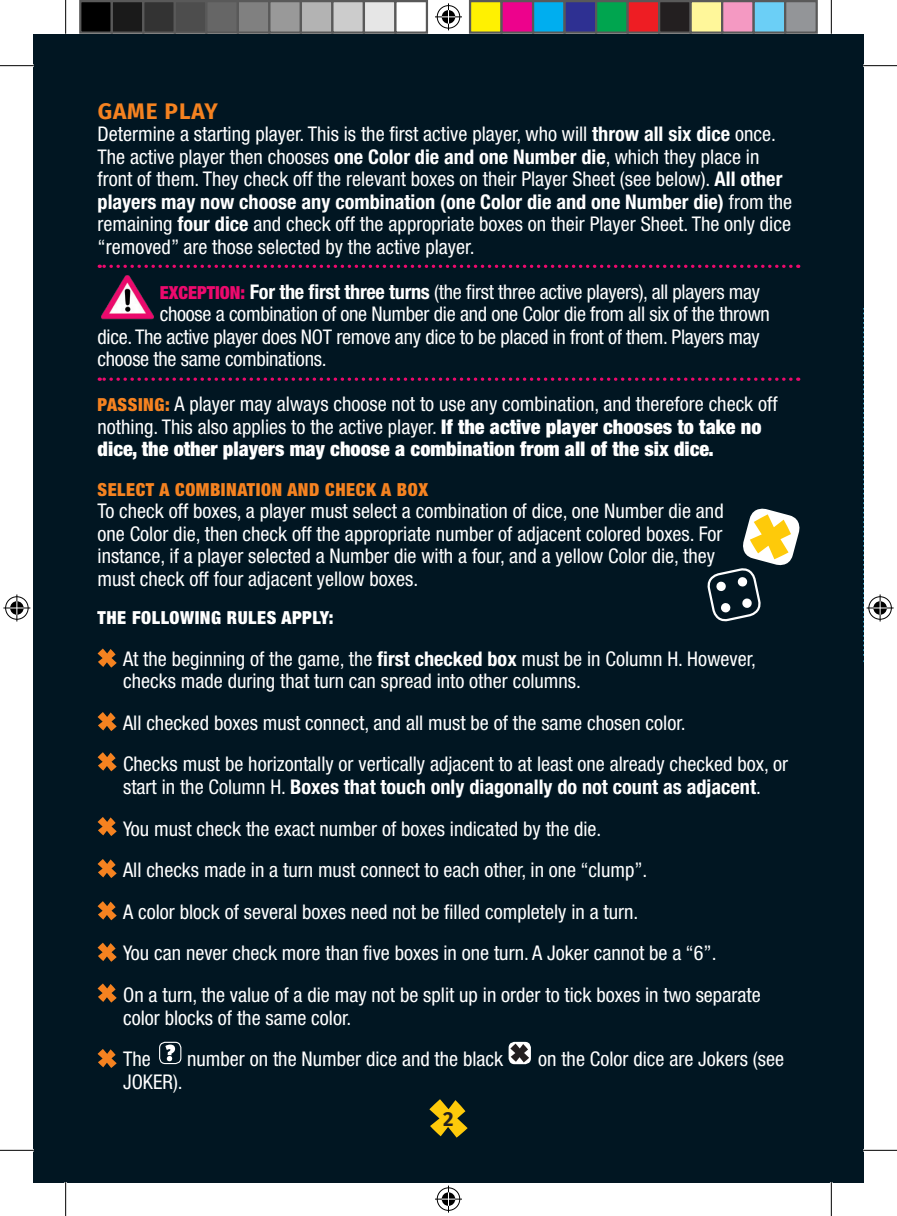
<style>
.page{position:relative;width:897px;height:1216px;background:#fff}
.page>*{position:absolute;margin:0;border:0;box-sizing:border-box;transform-origin:0 0}
.t1{font:700 22.5px "Fira Sans";letter-spacing:.04em;color:#f58220}
.t2{font:condensed 20.25px/22.5px "Helvetica Neue";color:#fff}
.t3{font:700 20.25px "Fira Sans";color:#231f20}
.t4{font:900 condensed 18px "Helvetica Neue";letter-spacing:.03em;color:#f58220}
.t5{font:900 condensed 18px "Helvetica Neue";letter-spacing:.03em;color:#fff}
.s1{font-weight:700}
.s2{font-weight:900;font-size:18px;color:#ec096d}
.s3{font-weight:900;font-size:18px;color:#f58220}
.s4{font-weight:900}
</style>
<div class="page">
<div style="left:34px;top:34px;width:829px;height:1148px;background:#011622"></div>
<svg style="left:98px;top:648px;width:19px;height:19px"></svg>
<svg style="left:98px;top:712px;width:19px;height:19px"></svg>
<svg style="left:98px;top:752px;width:19px;height:19px"></svg>
<svg style="left:98px;top:817px;width:19px;height:19px"></svg>
<svg style="left:98px;top:859px;width:19px;height:19px"></svg>
<svg style="left:98px;top:901px;width:19px;height:19px"></svg>
<svg style="left:98px;top:942px;width:19px;height:19px"></svg>
<svg style="left:98px;top:983px;width:19px;height:19px"></svg>
<svg style="left:707px;top:508px;width:93px;height:114px"></svg>
<svg style="left:742px;top:598px;width:10px;height:10px"></svg>
<svg style="left:720px;top:602px;width:10px;height:11px"></svg>
<svg style="left:737px;top:576px;width:10px;height:11px"></svg>
<div style="left:716px;top:581px;width:10px;height:10px;background:#fff;border-radius:4px"></div>
<svg style="left:99px;top:265px;width:692px;height:3px"></svg>
<svg style="left:99px;top:377px;width:692px;height:4px"></svg>
<img style="left:101px;top:275px;width:53px;height:45px">
<div style="left:159px;top:1041px;width:22px;height:23px;border:1px solid #fff;border-radius:6px"></div>
<svg style="left:165px;top:1044px;width:10px;height:17px"></svg>
<svg style="left:508px;top:1041px;width:23px;height:23px"></svg>
<svg style="left:510px;top:1043px;width:19px;height:19px"></svg>
<svg style="left:429px;top:1099px;width:38px;height:38px"></svg>
<svg style="left:98px;top:1049px;width:19px;height:19px"></svg>
<hr style="left:0;top:65px;width:34px;height:1px;background:#000">
<hr style="left:863px;top:65px;width:34px;height:1px;background:#000">
<hr style="left:0;top:1150px;width:34px;height:1px;background:#000">
<hr style="left:863px;top:1150px;width:34px;height:1px;background:#000">
<hr style="left:65px;top:0;width:1px;height:34px;background:#000">
<hr style="left:65px;top:1182px;width:1px;height:34px;background:#000">
<hr style="left:831px;top:0;width:1px;height:34px;background:#000">
<hr style="left:831px;top:1182px;width:1px;height:34px;background:#000">
<svg style="left:435px;top:3px;width:27px;height:27px"></svg>
<svg style="left:435px;top:1185px;width:27px;height:27px"></svg>
<svg style="left:3px;top:594px;width:27px;height:27px"></svg>
<svg style="left:863px;top:308px;width:31px;height:354px"></svg>
<div style="left:80px;top:1px;width:32px;height:32px;background:#000"></div>
<div style="left:79px;top:0;width:34px;height:34px;border:2px solid #595959"></div>
<div style="left:112px;top:1px;width:31px;height:32px;background:#1a1a1a"></div>
<div style="left:111px;top:0;width:33px;height:34px;border:2px solid #595959"></div>
<div style="left:143px;top:1px;width:32px;height:32px;background:#333"></div>
<div style="left:142px;top:0;width:34px;height:34px;border:2px solid #595959"></div>
<div style="left:175px;top:1px;width:31px;height:32px;background:#4d4d4d"></div>
<div style="left:174px;top:0;width:33px;height:34px;border:2px solid #595959"></div>
<div style="left:206px;top:1px;width:32px;height:32px;background:#666"></div>
<div style="left:205px;top:0;width:34px;height:34px;border:2px solid #595959"></div>
<div style="left:238px;top:1px;width:31px;height:32px;background:#808080"></div>
<div style="left:237px;top:0;width:33px;height:34px;border:2px solid #595959"></div>
<div style="left:269px;top:1px;width:32px;height:32px;background:#999"></div>
<div style="left:268px;top:0;width:34px;height:34px;border:2px solid #595959"></div>
<div style="left:301px;top:1px;width:31px;height:32px;background:#b3b3b3"></div>
<div style="left:300px;top:0;width:33px;height:34px;border:2px solid #595959"></div>
<div style="left:332px;top:1px;width:32px;height:32px;background:#ccc"></div>
<div style="left:331px;top:0;width:34px;height:34px;border:2px solid #595959"></div>
<div style="left:364px;top:1px;width:31px;height:32px;background:#e6e6e6"></div>
<div style="left:363px;top:0;width:33px;height:34px;border:2px solid #595959"></div>
<div style="left:394px;top:0;width:34px;height:34px;border:2px solid #595959"></div>
<div style="left:470px;top:1px;width:31px;height:32px;background:#fff101"></div>
<div style="left:469px;top:0;width:33px;height:34px;border:2px solid #595959"></div>
<div style="left:501px;top:1px;width:32px;height:32px;background:#ed028c"></div>
<div style="left:500px;top:0;width:34px;height:34px;border:2px solid #595959"></div>
<div style="left:533px;top:1px;width:31px;height:32px;background:#00aeef"></div>
<div style="left:532px;top:0;width:33px;height:34px;border:2px solid #595959"></div>
<div style="left:564px;top:1px;width:32px;height:32px;background:#2e3092"></div>
<div style="left:563px;top:0;width:34px;height:34px;border:2px solid #595959"></div>
<div style="left:596px;top:1px;width:31px;height:32px;background:#00a54f"></div>
<div style="left:595px;top:0;width:33px;height:34px;border:2px solid #595959"></div>
<div style="left:627px;top:1px;width:32px;height:32px;background:#ee1d23"></div>
<div style="left:626px;top:0;width:34px;height:34px;border:2px solid #595959"></div>
<div style="left:659px;top:1px;width:31px;height:32px;background:#231f20"></div>
<div style="left:658px;top:0;width:33px;height:34px;border:2px solid #595959"></div>
<div style="left:690px;top:1px;width:32px;height:32px;background:#fff79a"></div>
<div style="left:689px;top:0;width:34px;height:34px;border:2px solid #595959"></div>
<div style="left:722px;top:1px;width:31px;height:32px;background:#f499c2"></div>
<div style="left:721px;top:0;width:33px;height:34px;border:2px solid #595959"></div>
<div style="left:753px;top:1px;width:32px;height:32px;background:#6bcff6"></div>
<div style="left:752px;top:0;width:34px;height:34px;border:2px solid #595959"></div>
<div style="left:785px;top:1px;width:31px;height:32px;background:#939598"></div>
<div style="left:784px;top:0;width:33px;height:34px;border:2px solid #595959"></div>
<p class="t1" style="left:98px;top:92px;width:122px">GAME PLAY</p>
<p class="t2" style="left:98px;top:123px;width:696px">Determine a starting player. This is the first active player, who will <span class="s1">throw all six dice</span> once.<br>The active player then chooses <span class="s1">one Color die and one Number die</span>, which they place in front of them. They check off the relevant boxes on their Player Sheet (see below). <span class="s1">All other players may now choose any combination (one Color die and one Number die)</span> from the remaining <span class="s1">four dice</span> and check off the appropriate boxes on their Player Sheet. The only dice “removed” are those selected by the active player.</p>
<p class="t2" style="left:160px;top:280px;width:602px"><span class="s2">EXCEPTION:</span> <span class="s1">For the first three turns</span> (the first three active players), all players may</p>
<p class="t2" style="left:160px;top:303px;width:611px">choose a combination of one Number die and one Color die from all six of the thrown</p>
<p class="t2" style="left:98px;top:325px;width:663px">dice. The active player does NOT remove any dice to be placed in front of them. Players may</p>
<p class="t2" style="left:98px;top:348px;width:230px">choose the same combinations.</p>
<p class="t2" style="left:98px;top:393px;width:681px"><span class="s3">PASSING:</span> A player may always choose not to use any combination, and therefore check off nothing. This also applies to the active player. <span class="s4">If the active player chooses to take no dice, the other players may choose a combination from all of the six dice.</span></p>
<p class="t4" style="left:98px;top:474px;width:332px">SELECT A COMBINATION AND CHECK A BOX</p>
<p class="t2" style="left:98px;top:499px;width:627px">To check off boxes, a player must select a combination of dice, one Number die and one Color die, then check off the appropriate number of adjacent colored boxes. For instance, if a player selected a Number die with a four, and a yellow Color die, they must check off four adjacent yellow boxes.</p>
<p class="t5" style="left:98px;top:602px;width:237px">THE FOLLOWING RULES APPLY:</p>
<p class="t2" style="left:123px;top:647px;width:634px">At the beginning of the game, the <span class="s1">first checked box</span> must be in Column H. However, checks made during that turn can spread into other columns.</p>
<p class="t2" style="left:123px;top:701px;width:666px;line-height:41.6px">All checked boxes must connect, and all must be of the same chosen color.<br>Checks must be horizontally or vertically adjacent to at least one already checked box, or</p>
<p class="t2" style="left:123px;top:765px;width:639px;line-height:41.6px">start in the Column H. <span class="s1">Boxes that touch only diagonally do not count as adjacent</span>.<br>You must check the exact number of boxes indicated by the die.<br>All checks made in a turn must connect to each other, in one “clump”.<br>A color block of several boxes need not be filled completely in a turn.<br>You can never check more than five boxes in one turn. A Joker cannot be a “6”.<br>On a turn, the value of a die may not be split up in order to tick boxes in two separate</p>
<p class="t2" style="left:123px;top:996px;width:230px;line-height:41.6px">color blocks of the same color.<br>The</p>
<p class="t2" style="left:187px;top:1047px;width:317px">number on the Number dice and the black</p>
<p class="t2" style="left:538px;top:1047px;width:247px">on the Color dice are Jokers (see</p>
<p class="t2" style="left:123px;top:1070px;width:61px">JOKER).</p>
<p class="t3" style="left:443px;top:1101px;width:12px">2</p>
</div>
